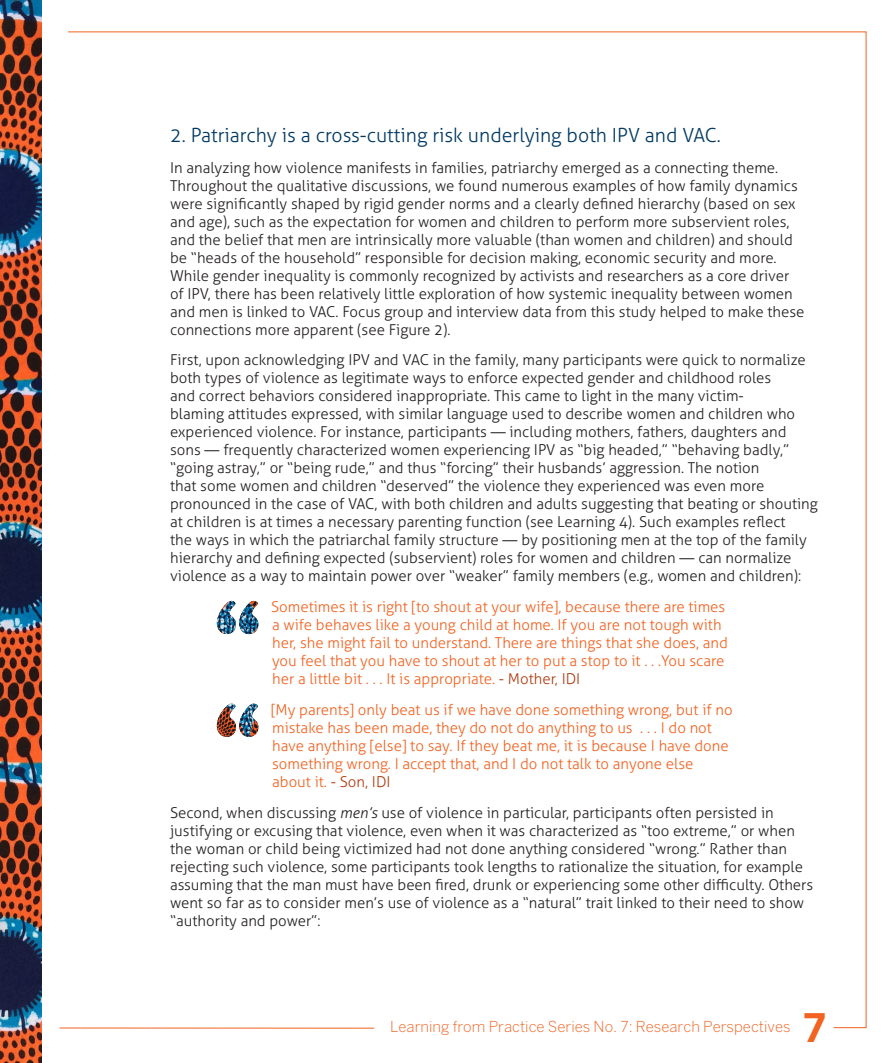
<style>
.page{position:relative;width:893px;height:1063px;background:#fff}
.page>*{position:absolute;margin:0;border:0;box-sizing:border-box;transform-origin:0 0}
.t1{font:700 39px "Benton Sans";color:#f26221}
.Body_Text{font:300 19.5px "Aller";color:#013962}
.t2{font:300 15px/18px "Aller";color:#231f20}
.t3{font:300 15px/18px "Aller";color:#f26221}
.t4{font:300 15px "Benton Sans";color:#f26221}
.s1{color:#b13d13}
.s2{font-style:italic}
</style>
<div class="page">
<img style="left:0;top:0;width:41px;height:1063px">
<img style="left:217px;top:601px;width:41px;height:33px">
<img style="left:217px;top:704px;width:41px;height:33px">
<p class="Body_Text" style="left:170px;top:123px;width:552px">2. Patriarchy is a cross-cutting risk underlying both IPV and VAC.</p>
<p class="t2" style="left:170px;top:158px;width:636px">In analyzing how violence manifests in families, patriarchy emerged as a connecting theme.<br>Throughout the qualitative discussions, we found numerous examples of how family dynamics were significantly shaped by rigid gender norms and a clearly defined hierarchy (based on sex and age), such as the expectation for women and children to perform more subservient roles, and the belief that men are intrinsically more valuable (than women and children) and should be “heads of the household” responsible for decision making, economic security and more.<br>While gender inequality is commonly recognized by activists and researchers as a core driver of IPV, there has been relatively little exploration of how systemic inequality between women and men is linked to VAC. Focus group and interview data from this study helped to make these connections more apparent (see Figure 2).</p>
<p class="t2" style="left:170px;top:351px;width:649px">First, upon acknowledging IPV and VAC in the family, many participants were quick to normalize both types of violence as legitimate ways to enforce expected gender and childhood roles<br>and correct behaviors considered inappropriate. This came to light in the many victim-<br>blaming attitudes expressed, with similar language used to describe women and children who experienced violence. For instance, participants — including mothers, fathers, daughters and sons — frequently characterized women experiencing IPV as “big headed,” “behaving badly,” “going astray,” or “being rude,” and thus “forcing” their husbands’ aggression. The notion<br>that some women and children “deserved” the violence they experienced was even more pronounced in the case of VAC, with both children and adults suggesting that beating or shouting at children is at times a necessary parenting function (see Learning 4). Such examples reflect<br>the ways in which the patriarchal family structure — by positioning men at the top of the family hierarchy and defining expected (subservient) roles for women and children — can normalize violence as a way to maintain power over “weaker” family members (e.g., women and children):</p>
<p class="t3" style="left:271px;top:598px;width:458px">Sometimes it is right [to shout at your wife], because there are times a wife behaves like a young child at home. If you are not tough with her, she might fail to understand. There are things that she does, and you feel that you have to shout at her to put a stop to it . . .You scare her a little bit . . . It is appropriate. <span class="s1">- Mother, IDI</span></p>
<p class="t3" style="left:271px;top:701px;width:463px">[My parents] only beat us if we have done something wrong, but if no mistake has been made, they do not do anything to us . . . I do not have anything [else] to say. If they beat me, it is because I have done something wrong. I accept that, and I do not talk to anyone else about it. <span class="s1">- Son, IDI</span></p>
<p class="t2" style="left:170px;top:803px;width:644px">Second, when discussing <span class="s2">men’s</span> use of violence in particular, participants often persisted in justifying or excusing that violence, even when it was characterized as “too extreme,” or when the woman or child being victimized had not done anything considered “wrong.” Rather than rejecting such violence, some participants took lengths to rationalize the situation, for example assuming that the man must have been fired, drunk or experiencing some other difficulty. Others went so far as to consider men’s use of violence as a “natural” trait linked to their need to show “authority and power”:</p>
<p class="t4" style="left:390px;top:1017px;width:402px">Learning from Practice Series No. 7: Research Perspectives</p>
<h1 class="t1" style="left:804px;top:1004px;width:23px">7</h1>
</div>
